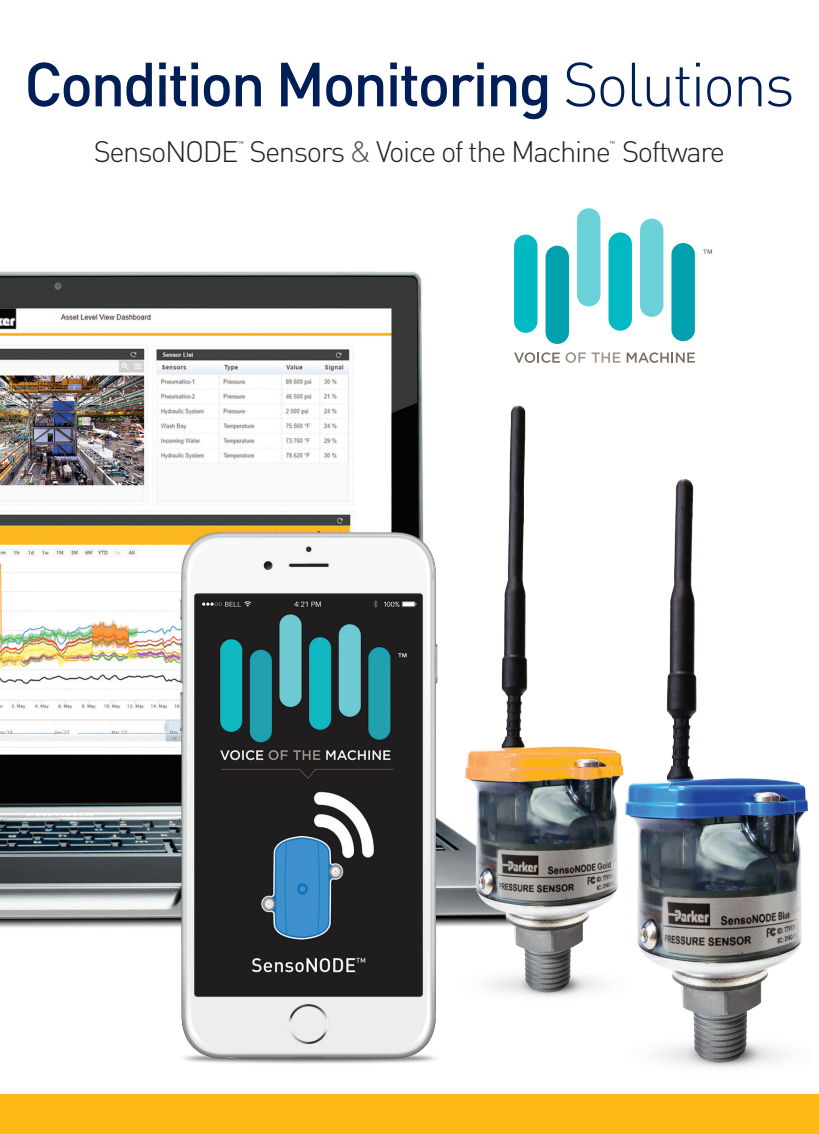
<style>
.page{position:relative;width:819px;height:1134px;background:#fff}
.page>*{position:absolute;margin:0;border:0;box-sizing:border-box;transform-origin:0 0}
.t1{font:500 61.25px "DINOT";letter-spacing:-.04em;color:#001f56}
.t2{font:300 29.22px "DINOT";letter-spacing:-.05em;color:#231f20}
.t3{font:300 6.83px "DINOT";color:#231f20}
.s1{font-weight:300}
.s2{color:#57585a}
</style>
<div class="page">
<div style="left:0;top:1095px;width:819px;height:39px;background:#fcb814"></div>
<img style="left:0;top:270px;width:808px;height:798px">
<div style="left:609px;top:232px;width:23px;height:99px;background:#00b9c3;border-radius:12px"></div>
<div style="left:577px;top:208px;width:23px;height:98px;background:#69d1d7;border-radius:12px"></div>
<div style="left:640px;top:219px;width:23px;height:98px;background:#69d1d7;border-radius:12px"></div>
<div style="left:671px;top:243px;width:24px;height:98px;background:#00a0af;border-radius:12px"></div>
<div style="left:546px;top:246px;width:23px;height:98px;background:#00a0af;border-radius:12px"></div>
<div style="left:514px;top:235px;width:24px;height:98px;background:#00b9c3;border-radius:12px"></div>
<svg style="left:627px;top:352px;width:68px;height:11px"></svg>
<svg style="left:592px;top:352px;width:28px;height:11px"></svg>
<svg style="left:514px;top:352px;width:72px;height:11px"></svg>
<svg style="left:703px;top:250px;width:9px;height:4px"></svg>
<p class="t1" style="left:24px;top:43px;width:772px">Condition Monitoring <span class="s1">Solutions</span></p>
<p class="t2" style="left:94px;top:132px;width:633px">SensoNODE Sensors <span class="s2">&amp;</span> Voice of the Machine Software</p>
<p class="t3" style="left:238px;top:139px;width:7px">™</p>
<p class="t3" style="left:609px;top:139px;width:7px">™</p>
</div>
